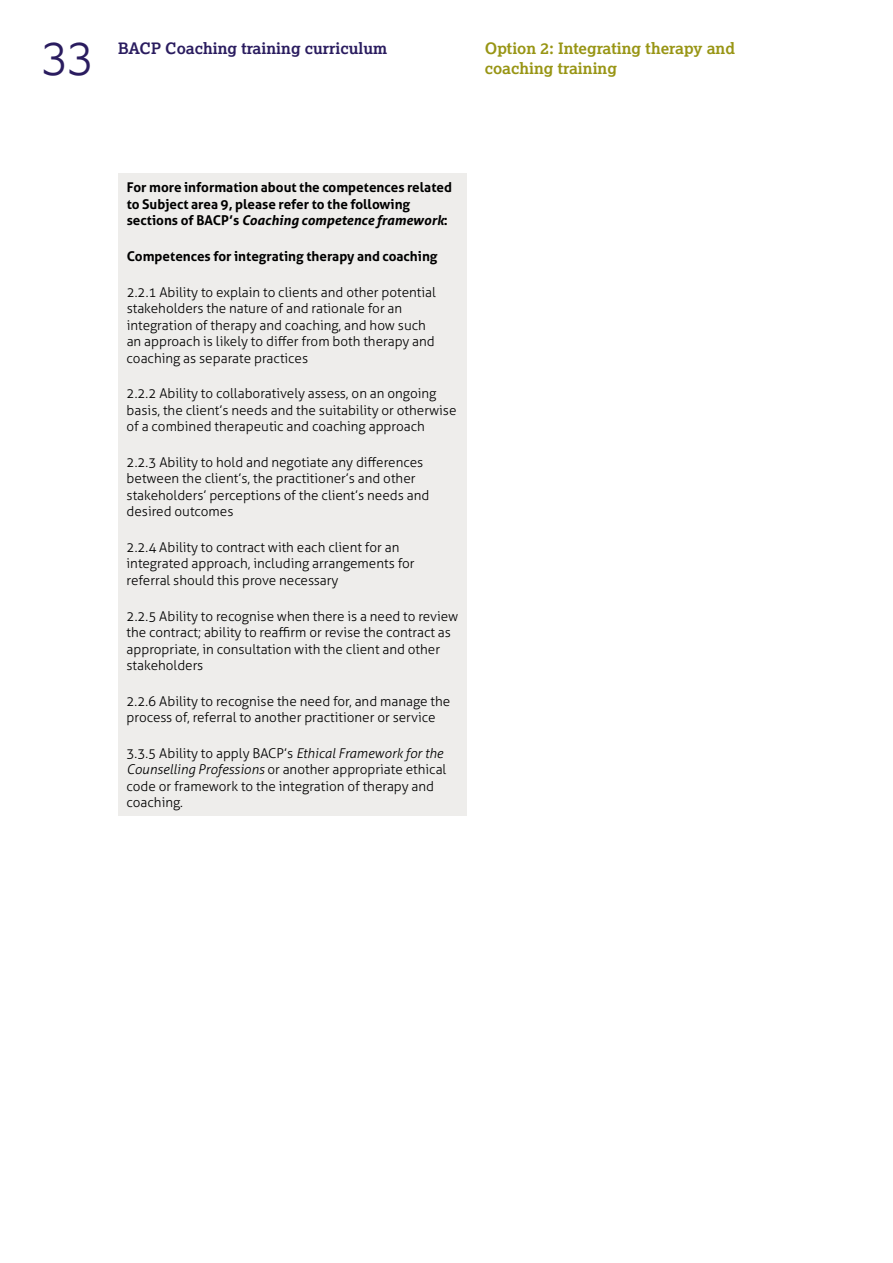
<style>
.page{position:relative;width:893px;height:1263px;background:#fff}
.page>*{position:absolute;margin:0;border:0;box-sizing:border-box;transform-origin:0 0}
.t1{font:300 47.4px "Lexia";color:#2a1c5f}
.t2{font:700 15.75px/19.5px "Lexia";color:#989514}
.t3{font:700 15.75px "Lexia";color:#2a1c5f}
.t4{font:300 13.5px/16.5px "Aller";color:#000}
.t5{font:700 13.5px/16.5px "Aller";color:#000}
.s1{font-style:italic}
</style>
<div class="page">
<div style="left:118px;top:174px;width:349px;height:642px;background:#eeedeb"></div>
<h1 class="t1" style="left:43px;top:28px;width:53px">33</h1>
<p class="t2" style="left:485px;top:39px;width:252px">Option 2: Integrating therapy and coaching training</p>
<p class="t3" style="left:118px;top:39px;width:271px">BACP Coaching training curriculum</p>
<p class="t5" style="left:127px;top:179px;width:327px">For more information about the competences related to Subject area 9, please refer to the following sections of BACP’s <span class="s1">Coaching competence framework</span>:</p>
<h5 class="t5" style="left:127px;top:248px;width:312px">Competences for integrating therapy and coaching</h5>
<p class="t4" style="left:127px;top:284px;width:311px">2.2.1 Ability to explain to clients and other potential stakeholders the nature of and rationale for an integration of therapy and coaching, and how such</p>
<p class="t4" style="left:127px;top:333px;width:310px">an approach is likely to differ from both therapy and</p>
<p class="t4" style="left:127px;top:349px;width:183px">coaching as separate practices</p>
<p class="t4" style="left:127px;top:385px;width:331px">2.2.2 Ability to collaboratively assess, on an ongoing basis, the client’s needs and the suitability or otherwise of a combined therapeutic and coaching approach</p>
<p class="t4" style="left:127px;top:454px;width:298px">2.2.3 Ability to hold and negotiate any differences</p>
<p class="t4" style="left:127px;top:470px;width:304px">between the client’s, the practitioner’s and other stakeholders’ perceptions of the client’s needs and desired outcomes</p>
<p class="t4" style="left:127px;top:539px;width:289px">2.2.4 Ability to contract with each client for an integrated approach, including arrangements for referral should this prove necessary</p>
<p class="t4" style="left:127px;top:608px;width:333px">2.2.5 Ability to recognise when there is a need to review</p>
<p class="t4" style="left:127px;top:624px;width:326px">the contract; ability to reaffirm or revise the contract as</p>
<p class="t4" style="left:127px;top:641px;width:315px">appropriate, in consultation with the client and other stakeholders</p>
<p class="t4" style="left:127px;top:693px;width:325px">2.2.6 Ability to recognise the need for, and manage the process of, referral to another practitioner or service</p>
<p class="t4" style="left:127px;top:745px;width:321px">3.3.5 Ability to apply BACP’s <span class="s1">Ethical Framework for the Counselling Professions</span> or another appropriate ethical code or framework to the integration of therapy and coaching.</p>
</div>
